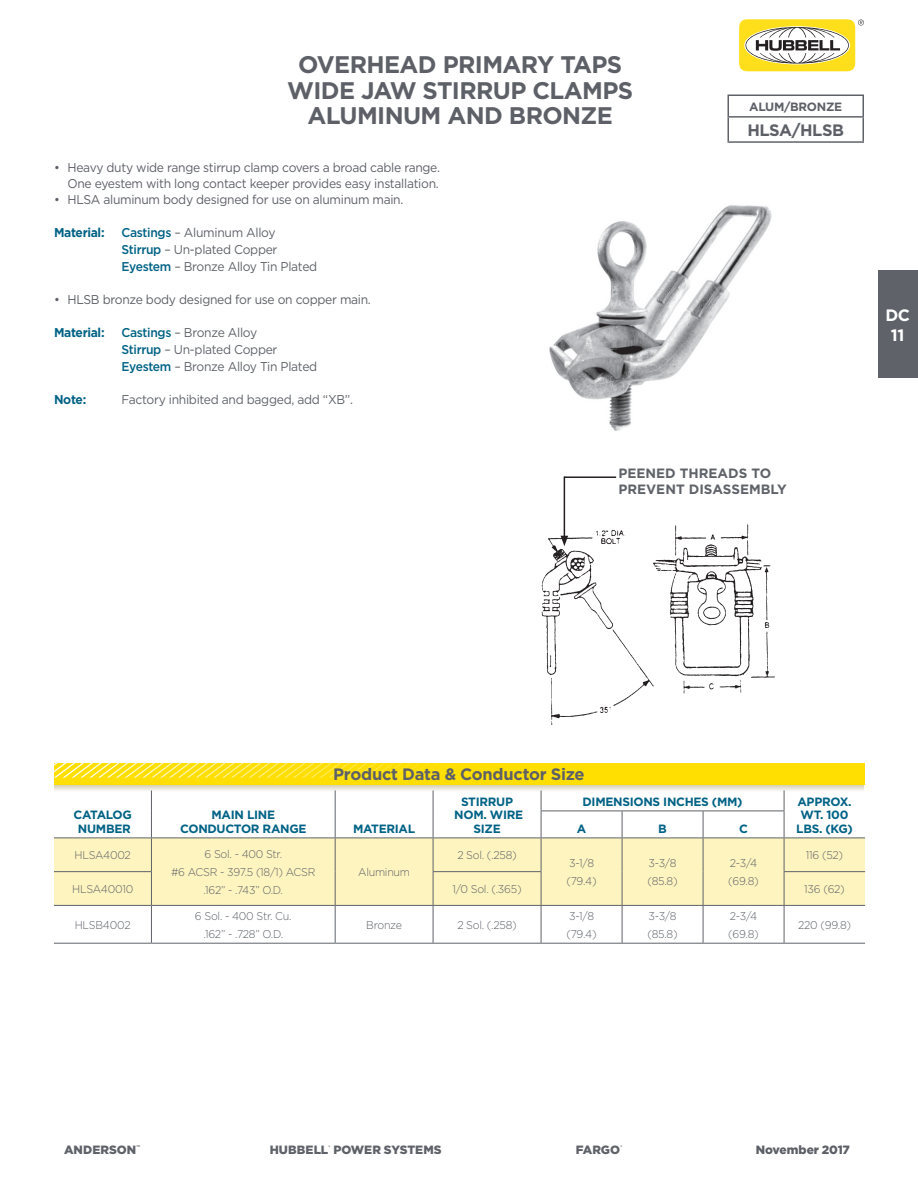
<style>
.page{position:relative;width:918px;height:1188px;background:#fff}
.page>*{position:absolute;margin:0;border:0;box-sizing:border-box;transform-origin:0 0}
.t1{font:700 24px/25.5px "Gotham";letter-spacing:-.025em;color:#5d6067;text-align:center}
.t2{font:700 16.5px "Gotham";letter-spacing:-.02em;color:#5d6067}
.t3{font:700 16.5px/19.8px "Gotham";color:#fff;text-align:center}
.t4{font:700 13.5px/16.2px "Gotham";color:#5f6369}
.t5{font:12.75px/15.3px "Gotham";letter-spacing:-.025em;color:#5d6067;text-align:right;scale:.95 1}
.t6{font:12.75px/16.6px "Gotham";letter-spacing:-.025em;color:#5f6369;scale:.95 1}
.t7{font:700 12.75px "Gotham";letter-spacing:-.025em;color:#006285;scale:.95 1}
.t8{font:700 12px/13.5px "Gotham";letter-spacing:-.025em;color:#006285;text-align:center}
.t9{font:900 12px "Gotham";color:#5f6369}
.t10{font:900 12px "Gotham";letter-spacing:-.005em;color:#5d6067}
.t11{font:700 12px "Gotham";letter-spacing:-.025em;color:#5d6067}
.t12{font:300 11.25px/18px "Gotham";letter-spacing:-.025em;color:#5d6067;scale:.95 1}
.t13{font:900 5.25px "Gotham";color:#5f6369}
.s1{font-weight:500;color:#006285}
</style>
<div class="page">
<div style="left:878px;top:270px;width:40px;height:108px;background:#5f6369"></div>
<div style="left:739px;top:19px;width:116px;height:52px;background:#ffdf1b;border-radius:9px"></div>
<svg style="left:746px;top:27px;width:103px;height:37px"></svg>
<svg style="left:858px;top:20px;width:6px;height:5px"></svg>
<hr style="left:728px;top:94px;width:136px;height:2px;background:#5f6369">
<hr style="left:728px;top:116px;width:136px;height:2px;background:#5f6369">
<svg style="left:728px;top:96px;width:1px;height:45px"></svg>
<svg style="left:863px;top:96px;width:1px;height:45px"></svg>
<hr style="left:728px;top:141px;width:136px;height:2px;background:#5f6369">
<div style="left:54px;top:839px;width:811px;height:33px;background:#fef4bf"></div>
<div style="left:54px;top:872px;width:811px;height:33px;background:#fef4bf"></div>
<svg style="left:151px;top:798px;width:1px;height:40px"></svg>
<svg style="left:335px;top:798px;width:1px;height:40px"></svg>
<svg style="left:433px;top:798px;width:1px;height:40px"></svg>
<hr style="left:541px;top:811px;width:81px;height:1px;background:#5f6369">
<svg style="left:541px;top:798px;width:1px;height:40px"></svg>
<hr style="left:622px;top:811px;width:81px;height:1px;background:#5f6369">
<svg style="left:622px;top:811px;width:1px;height:27px"></svg>
<hr style="left:703px;top:811px;width:81px;height:1px;background:#5f6369">
<svg style="left:703px;top:811px;width:1px;height:27px"></svg>
<svg style="left:784px;top:798px;width:1px;height:40px"></svg>
<hr style="left:54px;top:838px;width:97px;height:1px;background:#5f6369">
<hr style="left:151px;top:838px;width:184px;height:1px;background:#5f6369">
<hr style="left:151px;top:838px;width:1px;height:33px;background:#5f6369">
<hr style="left:335px;top:838px;width:98px;height:1px;background:#5f6369">
<hr style="left:335px;top:838px;width:1px;height:34px;background:#5f6369">
<hr style="left:433px;top:838px;width:108px;height:1px;background:#5f6369">
<hr style="left:433px;top:838px;width:1px;height:33px;background:#5f6369">
<hr style="left:541px;top:838px;width:81px;height:1px;background:#5f6369">
<hr style="left:541px;top:838px;width:1px;height:33px;background:#5f6369">
<hr style="left:622px;top:838px;width:81px;height:1px;background:#5f6369">
<hr style="left:622px;top:838px;width:1px;height:34px;background:#5f6369">
<hr style="left:703px;top:838px;width:81px;height:1px;background:#5f6369">
<hr style="left:703px;top:838px;width:1px;height:34px;background:#5f6369">
<hr style="left:784px;top:838px;width:81px;height:1px;background:#5f6369">
<hr style="left:784px;top:838px;width:1px;height:33px;background:#5f6369">
<hr style="left:54px;top:871px;width:98px;height:1px;background:#5f6369">
<hr style="left:151px;top:872px;width:1px;height:33px;background:#5f6369">
<hr style="left:335px;top:872px;width:1px;height:33px;background:#5f6369">
<hr style="left:433px;top:871px;width:108px;height:1px;background:#5f6369">
<hr style="left:433px;top:872px;width:1px;height:33px;background:#5f6369">
<hr style="left:541px;top:872px;width:1px;height:33px;background:#5f6369">
<hr style="left:622px;top:872px;width:1px;height:33px;background:#5f6369">
<hr style="left:703px;top:872px;width:1px;height:33px;background:#5f6369">
<hr style="left:784px;top:871px;width:81px;height:1px;background:#5f6369">
<hr style="left:784px;top:872px;width:1px;height:33px;background:#5f6369">
<hr style="left:54px;top:905px;width:97px;height:1px;background:#5f6369">
<hr style="left:151px;top:905px;width:184px;height:1px;background:#5f6369">
<hr style="left:151px;top:906px;width:1px;height:37px;background:#5f6369">
<hr style="left:335px;top:905px;width:98px;height:1px;background:#5f6369">
<hr style="left:335px;top:906px;width:1px;height:37px;background:#5f6369">
<hr style="left:433px;top:905px;width:108px;height:1px;background:#5f6369">
<hr style="left:433px;top:906px;width:1px;height:37px;background:#5f6369">
<hr style="left:541px;top:905px;width:81px;height:1px;background:#5f6369">
<hr style="left:541px;top:906px;width:1px;height:37px;background:#5f6369">
<hr style="left:622px;top:905px;width:81px;height:1px;background:#5f6369">
<hr style="left:622px;top:906px;width:1px;height:37px;background:#5f6369">
<hr style="left:703px;top:905px;width:81px;height:1px;background:#5f6369">
<hr style="left:703px;top:906px;width:1px;height:37px;background:#5f6369">
<hr style="left:784px;top:905px;width:81px;height:1px;background:#5f6369">
<hr style="left:784px;top:906px;width:1px;height:37px;background:#5f6369">
<hr style="left:54px;top:943px;width:97px;height:1px;background:#5f6369">
<hr style="left:151px;top:943px;width:184px;height:1px;background:#5f6369">
<hr style="left:335px;top:943px;width:98px;height:1px;background:#5f6369">
<hr style="left:433px;top:943px;width:108px;height:1px;background:#5f6369">
<hr style="left:541px;top:943px;width:81px;height:1px;background:#5f6369">
<hr style="left:622px;top:943px;width:81px;height:1px;background:#5f6369">
<hr style="left:703px;top:943px;width:81px;height:1px;background:#5f6369">
<hr style="left:784px;top:943px;width:81px;height:1px;background:#5f6369">
<svg style="left:54px;top:784px;width:810px;height:14px"></svg>
<div style="left:54px;top:763px;width:810px;height:21px;background:#ffdf01"></div>
<svg style="left:54px;top:763px;width:388px;height:15px"></svg>
<img style="left:549px;top:205px;width:223px;height:226px">
<img style="left:541px;top:512px;width:234px;height:213px">
<hr style="left:564px;top:476px;width:1px;height:62px;background:#231f20">
<svg style="left:561px;top:536px;width:7px;height:10px"></svg>
<hr style="left:564px;top:476px;width:52px;height:2px;background:#231f20">
<h1 class="t1" style="left:287px;top:53px;width:348px">OVERHEAD PRIMARY TAPS<br>WIDE JAW STIRRUP CLAMPS<br>ALUMINUM AND BRONZE</h1>
<p class="t5" style="left:54px;top:161px;width:408px">• Heavy duty wide range stirrup clamp covers a broad cable range.<br>One eyestem with long contact keeper provides easy installation.</p>
<p class="t5" style="left:54px;top:193px;width:369px">• HLSA aluminum body designed for use on aluminum main.</p>
<p class="t7" style="left:54px;top:227px;width:55px">Material:</p>
<p class="t6" style="left:121px;top:225px;width:208px"><span class="s1">Castings</span> – Aluminum Alloy<br><span class="s1">Stirrup</span> – Un-plated Copper<br><span class="s1">Eyestem</span> – Bronze Alloy Tin Plated</p>
<p class="t5" style="left:54px;top:293px;width:335px">• HLSB bronze body designed for use on copper main.</p>
<p class="t7" style="left:54px;top:327px;width:55px">Material:</p>
<p class="t6" style="left:121px;top:325px;width:208px"><span class="s1">Castings</span> – Bronze Alloy<br><span class="s1">Stirrup</span> – Un-plated Copper<br><span class="s1">Eyestem</span> – Bronze Alloy Tin Plated</p>
<p class="t7" style="left:54px;top:394px;width:35px">Note:</p>
<p class="t6" style="left:122px;top:392px;width:245px">Factory inhibited and bagged, add “XB”.</p>
<p class="t11" style="left:749px;top:101px;width:95px">ALUM/BRONZE</p>
<h2 class="t2" style="left:747px;top:123px;width:98px">HLSA/HLSB</h2>
<p class="t4" style="left:618px;top:466px;width:170px">PEENED THREADS TO<br>PREVENT DISASSEMBLY</p>
<h2 class="t3" style="left:885px;top:306px;width:26px">DC<br>11</h2>
<p class="t8" style="left:74px;top:809px;width:60px">CATALOG<br>NUMBER</p>
<p class="t8" style="left:180px;top:809px;width:128px">MAIN LINE<br>CONDUCTOR RANGE</p>
<h2 class="t2" style="left:333px;top:767px;width:253px">Product Data &amp; Conductor Size</h2>
<p class="t8" style="left:353px;top:822px;width:64px">MATERIAL</p>
<p class="t8" style="left:454px;top:795px;width:70px">STIRRUP<br>NOM. WIRE<br>SIZE</p>
<p class="t8" style="left:583px;top:795px;width:162px">DIMENSIONS INCHES (MM)</p>
<p class="t8" style="left:797px;top:795px;width:56px;text-align:left">APPROX.<br>WT. 100</p>
<p class="t8" style="left:577px;top:822px;width:11px">A</p>
<p class="t8" style="left:658px;top:822px;width:10px">B</p>
<p class="t8" style="left:739px;top:822px;width:10px">C</p>
<p class="t8" style="left:796px;top:822px;width:58px">LBS. (KG)</p>
<p class="t12" style="left:75px;top:847px;width:61px">HLSA4002</p>
<p class="t12" style="left:171px;top:846px;width:154px;text-align:center">6 Sol. - 400 Str.<br>#6 ACSR - 397.5 (18/1) ACSR .162” - .743” O.D.</p>
<p class="t12" style="left:457px;top:847px;width:64px">2 Sol. (.258)</p>
<p class="t12" style="left:806px;top:847px;width:41px">116 (52)</p>
<p class="t12" style="left:566px;top:855px;width:33px">3-1/8 (79.4)</p>
<p class="t12" style="left:647px;top:855px;width:33px">3-3/8 (85.8)</p>
<p class="t12" style="left:728px;top:855px;width:34px">2-3/4 (69.8)</p>
<p class="t12" style="left:358px;top:864px;width:56px">Aluminum</p>
<p class="t12" style="left:72px;top:881px;width:66px">HLSA40010</p>
<p class="t12" style="left:453px;top:881px;width:74px">1/0 Sol. (.365)</p>
<p class="t12" style="left:804px;top:881px;width:44px">136 (62)</p>
<p class="t12" style="left:75px;top:916px;width:60px">HLSB4002</p>
<p class="t12" style="left:195px;top:907px;width:103px;text-align:center">6 Sol. - 400 Str. Cu. .162” - .728” O.D.</p>
<p class="t12" style="left:366px;top:916px;width:39px">Bronze</p>
<p class="t12" style="left:457px;top:916px;width:64px">2 Sol. (.258)</p>
<p class="t12" style="left:566px;top:907px;width:33px">3-1/8 (79.4)</p>
<p class="t12" style="left:647px;top:907px;width:33px">3-3/8 (85.8)</p>
<p class="t12" style="left:728px;top:907px;width:34px">2-3/4 (69.8)</p>
<p class="t12" style="left:798px;top:916px;width:57px">220 (99.8)</p>
<p class="t13" style="left:329px;top:1145px;width:3px">®</p>
<p class="t9" style="left:576px;top:1144px;width:46px">FARGO</p>
<p class="t13" style="left:620px;top:1145px;width:3px">®</p>
<p class="t10" style="left:756px;top:1144px;width:96px">November 2017</p>
<p class="t9" style="left:64px;top:1144px;width:74px">ANDERSON</p>
<p class="t13" style="left:137px;top:1145px;width:5px">™</p>
<p class="t9" style="left:270px;top:1144px;width:174px">HUBBELL POWER SYSTEMS</p>
</div>
